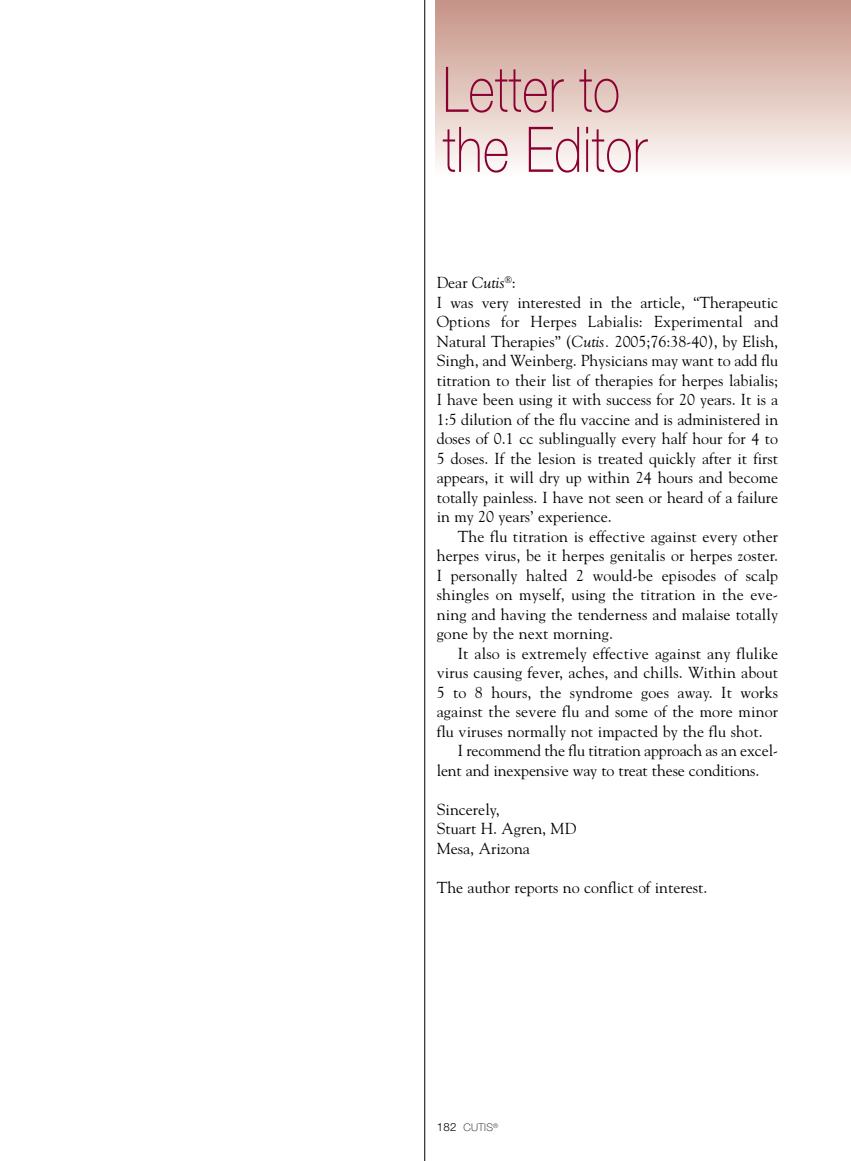
<style>
.page{position:relative;width:851px;height:1161px;background:#fff}
.page>*{position:absolute;margin:0;border:0;box-sizing:border-box;transform-origin:0 0}
.fhd{font:100 63px/60px "Helvetica Neue";letter-spacing:.01em;color:#8a0032;scale:.8 1}
.bdy{font:15.9px/19.5px "Goudy";color:#000;text-align:justify}
.bdy2{font:15.9px/19.5px "Goudy";letter-spacing:.01em;color:#000;text-align:justify}
.bdy2-2{font:15.9px/19.5px "Goudy";letter-spacing:-.01em;color:#000}
.lftr{font:100 10.5px "Helvetica Neue";letter-spacing:.025em;color:#000}
.s1{font-style:italic}
.s2{font-weight:300;font-size:11.4px}
</style>
<div class="page">
<div style="left:435px;top:0;width:415px;height:176px;background:linear-gradient(to bottom,#c59183,#fefbf9)"></div>
<hr style="left:424px;top:0;width:1px;height:1161px;background:#000">
<p class="fhd" style="left:442px;top:60px;width:257px">Letter to the Editor</p>
<p class="bdy" style="left:436px;top:272px;width:81px">Dear <span class="s1">Cutis</span><sup>®</sup>:</p>
<p class="bdy" style="left:436px;top:292px;width:343px">I was very interested in the article, “Therapeutic Options for Herpes Labialis: Experimental and Natural Therapies” (<span class="s1">Cutis.</span> 2005;76:38-40), by Elish, Singh, and Weinberg. Physicians may want to add flu titration to their list of therapies for herpes labialis; I have been using it with success for 20 years. It is a 1:5 dilution of the flu vaccine and is administered in doses of 0.1 cc sublingually every half hour for 4 to 5 doses. If the lesion is treated quickly after it first appears, it will dry up within 24 hours and become totally painless. I have not seen or heard of a failure in my 20 years’ experience.</p>
<p class="bdy2" style="left:436px;top:526px;width:343px;text-indent:21px">The flu titration is effective against every other herpes virus, be it herpes genitalis or herpes zoster.<br>I personally halted 2 would-be episodes of scalp shingles on myself, using the titration in the eve&shy;ning and having the tenderness and malaise totally gone by the next morning.</p>
<p class="bdy2" style="left:436px;top:643px;width:343px;text-indent:21px">It also is extremely effective against any flulike virus causing fever, aches, and chills. Within about 5 to 8 hours, the syndrome goes away. It works against the severe flu and some of the more minor flu viruses normally not impacted by the flu shot.</p>
<p class="bdy2-2" style="left:436px;top:740px;width:343px;text-indent:21px">I recommend the flu titration approach as an excel&shy;lent and inexpensive way to treat these conditions.</p>
<p class="bdy" style="left:436px;top:799px;width:64px">Sincerely,</p>
<p class="bdy" style="left:436px;top:818px;width:141px">Stuart H. Agren, MD</p>
<p class="bdy" style="left:436px;top:838px;width:95px">Mesa, Arizona</p>
<p class="bdy" style="left:436px;top:877px;width:272px">The author reports no conflict of interest.</p>
<p class="lftr" style="left:436px;top:1122px;width:63px"><span class="s2">182</span> CUTIS<sup>®</sup></p>
</div>
